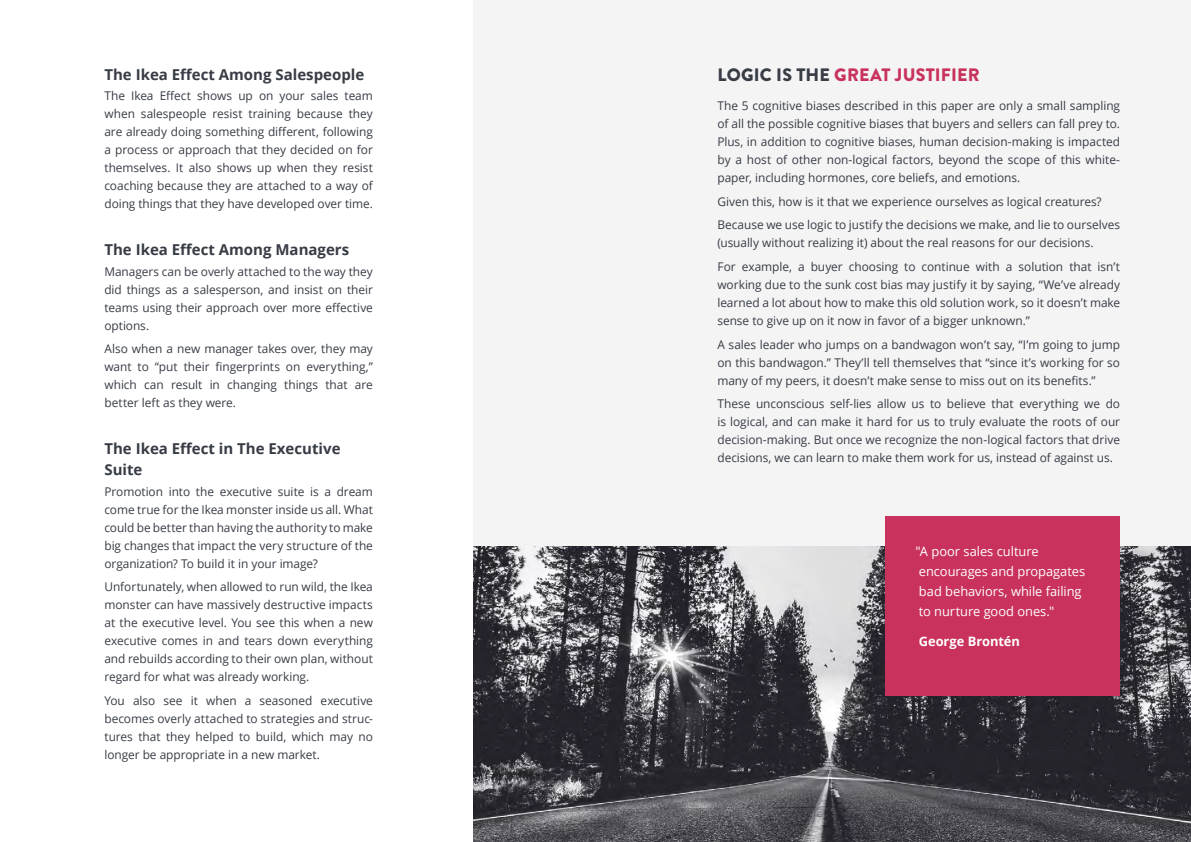
<style>
.page{position:relative;width:1191px;height:842px;background:#fff}
.page>*{position:absolute;margin:0;border:0;box-sizing:border-box;transform-origin:0 0}
.t1{font:900 18px "Brandon Grotesque";letter-spacing:.01em;color:#c8325d}
.t2{font:700 15px/21px "Open Sans";color:#373c45}
.t3{font:13px/20px "Open Sans";letter-spacing:-.005em;color:#fff}
.Author_of_Quote{font:700 13px "Open Sans";letter-spacing:-.005em;color:#fff}
.BodyText{font:12px/18px "Open Sans";letter-spacing:-.005em;color:#373c45;text-align:justify}
.s1{color:#373c45}
</style>
<div class="page">
<div style="left:473px;top:0;width:718px;height:842px;background:#f4f4f5"></div>
<img style="left:473px;top:546px;width:718px;height:296px">
<div style="left:885px;top:516px;width:235px;height:180px;background:#c8325d"></div>
<h4 class="t2" style="left:104px;top:63px;width:261px">The Ikea Effect Among Salespeople</h4>
<p class="BodyText" style="left:104px;top:87px;width:270px">The Ikea Effect shows up on your sales team when salespeople resist training because they are already doing something different, following a process or approach that they decided on for themselves. It also shows up when they resist coaching because they are attached to a way of doing things that they have developed over time.</p>
<h4 class="t2" style="left:104px;top:239px;width:246px">The Ikea Effect Among Managers</h4>
<p class="BodyText" style="left:104px;top:262px;width:270px">Managers can be overly attached to the way they did things as a salesperson, and insist on their teams using their approach over more effective options.</p>
<p class="BodyText" style="left:104px;top:340px;width:270px">Also when a new manager takes over, they may want to “put their fingerprints on everything,” which can result in changing things that are better left as they were.</p>
<h4 class="t2" style="left:104px;top:438px;width:238px">The Ikea Effect in The Executive<br>Suite</h4>
<p class="BodyText" style="left:104px;top:482px;width:270px">Promotion into the executive suite is a dream come true for the Ikea monster inside us all. What could be better than having the authority to make big changes that impact the very structure of the organization? To build it in your image?</p>
<p class="BodyText" style="left:104px;top:578px;width:270px">Unfortunately, when allowed to run wild, the Ikea monster can have massively destructive impacts at the executive level. You see this when a new executive comes in and tears down everything and rebuilds according to their own plan, without regard for what was already working.</p>
<p class="BodyText" style="left:104px;top:691px;width:270px">You also see it when a seasoned executive becomes overly attached to strategies and struc&shy;tures that they helped to build, which may no longer be appropriate in a new market.</p>
<h3 class="t1" style="left:717px;top:62px;width:264px"><span class="s1">LOGIC IS THE</span> GREAT JUSTIFIER</h3>
<p class="BodyText" style="left:717px;top:96px;width:404px">The 5 cognitive biases described in this paper are only a small sampling of all the possible cognitive biases that buyers and sellers can fall prey to.<br>Plus, in addition to cognitive biases, human decision-making is impacted by a host of other non-logical factors, beyond the scope of this white&shy;paper, including hormones, core beliefs, and emotions.</p>
<p class="BodyText" style="left:717px;top:192px;width:386px">Given this, how is it that we experience ourselves as logical creatures?</p>
<p class="BodyText" style="left:717px;top:216px;width:404px">Because we use logic to justify the decisions we make, and lie to ourselves (usually without realizing it) about the real reasons for our decisions.</p>
<p class="BodyText" style="left:717px;top:257px;width:404px">For example, a buyer choosing to continue with a solution that isn’t working due to the sunk cost bias may justify it by saying, “We’ve already learned a lot about how to make this old solution work, so it doesn’t make sense to give up on it now in favor of a bigger unknown.”</p>
<p class="BodyText" style="left:717px;top:335px;width:404px">A sales leader who jumps on a bandwagon won’t say, “I’m going to jump on this bandwagon.” They’ll tell themselves that “since it’s working for so many of my peers, it doesn’t make sense to miss out on its benefits.”</p>
<p class="BodyText" style="left:717px;top:395px;width:404px">These unconscious self-lies allow us to believe that everything we do is logical, and can make it hard for us to truly evaluate the roots of our decision-making. But once we recognize the non-logical factors that drive decisions, we can learn to make them work for us, instead of against us.</p>
<p class="t3" style="left:915px;top:541px;width:171px">″A poor sales culture encourages and propagates bad behaviors, while failing to nurture good ones.″</p>
<p class="Author_of_Quote" style="left:918px;top:632px;width:103px">George Brontén</p>
</div>
